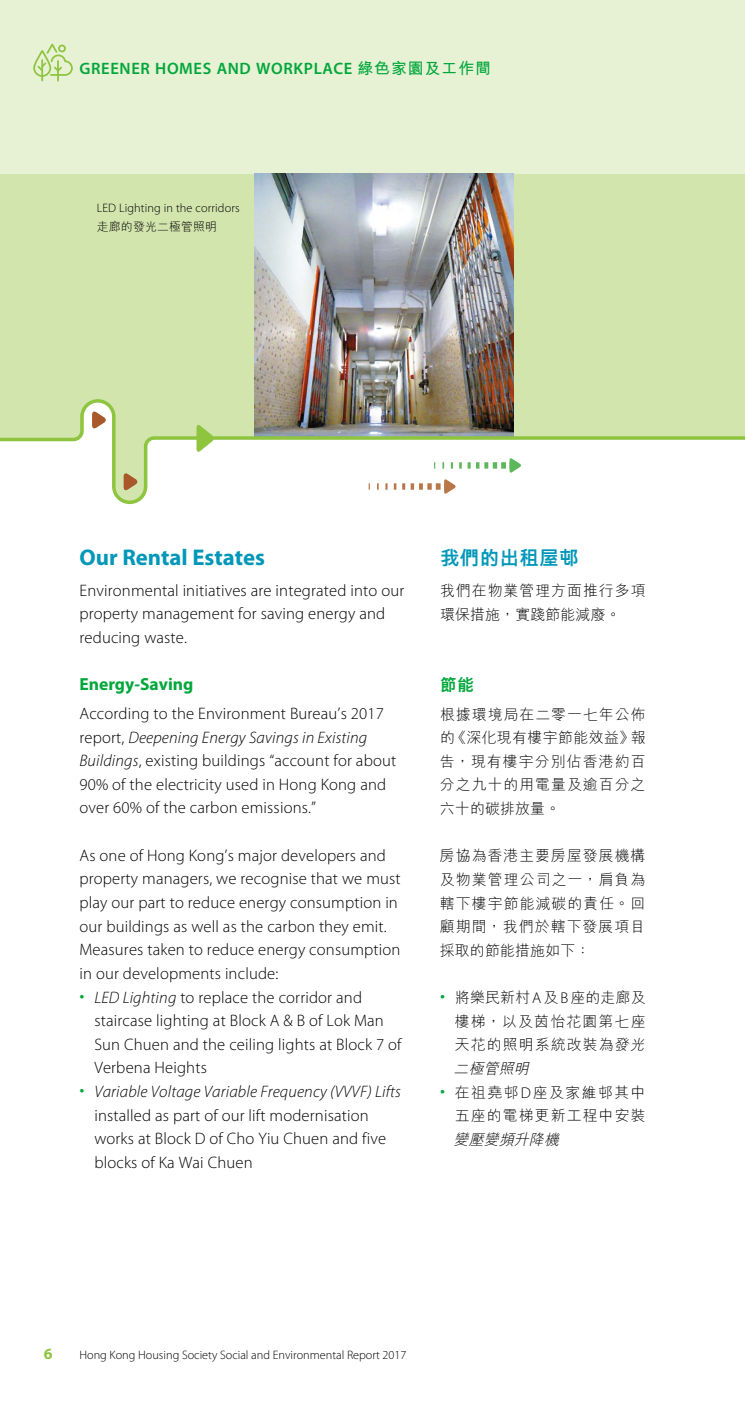
<style>
.page{position:relative;width:745px;height:1414px;background:#fff}
.page>*{position:absolute;margin:0;border:0;box-sizing:border-box;transform-origin:0 0}
.t1{font:700 22.75px "Myriad Pro";color:#0097b8}
.t2{font:800 19.25px "M Hei HK";letter-spacing:.03em;color:#0097b8}
.t3{font:700 17.5px "Myriad Pro";color:#00a73b}
.t4{font:300 16.62px/23.6px "Myriad Pro";letter-spacing:.01em;color:#000}
.t5{font:800 16.62px "M Hei HK";color:#00a73b}
.t6{font:600 16.45px "Myriad Pro";letter-spacing:.035em;color:#00a73b}
.t7{font:700 15.75px "Myriad Pro";color:#8ec43e}
.t8{font:300 14.88px/23.6px "M Hei HK";letter-spacing:.07em;color:#000}
.t9{font:italic 300 14.88px "M Hei HK";color:#000}
.t10{font:300 12.25px "Myriad Pro";color:#000}
.t11{font:300 11.9px "M Hei HK";letter-spacing:.01em;color:#000}
.s1{font-family:"M Hei HK";font-weight:700;font-size:15.75px}
.s2{font-style:italic}
.s3{font-size:20.12px;color:#00a73b}
.s4{font-family:"Myriad Pro";font-size:20.12px;color:#00a73b}
.s5{font-family:"Myriad Pro";font-size:15.58px}
</style>
<div class="page">
<div style="left:0;top:0;width:744px;height:174px;background:#e7f1d4"></div>
<div style="left:0;top:174px;width:744px;height:334px;background:#d1e5ad"></div>
<img style="left:254px;top:174px;width:259px;height:156px">
<img style="left:0;top:330px;width:744px;height:178px">
<div style="left:33px;top:50px;width:18px;height:27px;border:2px solid #8ec43e;border-radius:8px"></div>
<svg style="left:36px;top:43px;width:37px;height:39px"></svg>
<div style="left:58px;top:45px;width:8px;height:7px;border:2px solid #8ec43e;border-radius:50%"></div>
<p class="t6" style="left:80px;top:58px;width:412px">GREENER HOMES AND WORKPLACE <span class="s1">綠色家園及工作間</span></p>
<p class="t10" style="left:97px;top:201px;width:144px">LED Lighting in the corridors</p>
<p class="t11" style="left:97px;top:220px;width:122px">走廊的發光二極管照明</p>
<h1 class="t1" style="left:79px;top:542px;width:187px">Our Rental Estates</h1>
<p class="t4" style="left:79px;top:578px;width:326px">Environmental initiatives are integrated into our property management for saving energy and reducing waste.</p>
<p class="t3" style="left:79px;top:673px;width:115px">Energy-Saving</p>
<p class="t4" style="left:79px;top:701px;width:318px">According to the Environment Bureau’s 2017 report, <span class="s2">Deepening Energy Savings in Existing Buildings</span>, existing buildings “account for about 90% of the electricity used in Hong Kong and over 60% of the carbon emissions.”</p>
<p class="t4" style="left:79px;top:843px;width:322px">As one of Hong Kong’s major developers and property managers, we recognise that we must play our part to reduce energy consumption in our buildings as well as the carbon they emit.<br>Measures taken to reduce energy consumption in our developments include:</p>
<p class="t4" style="left:94px;top:985px;width:308px;text-indent:-15px"><span class="s3">•</span> <span class="s2">LED Lighting</span> to replace the corridor and staircase lighting at Block A &amp; B of Lok Man Sun Chuen and the ceiling lights at Block 7 of Verbena Heights</p>
<p class="t4" style="left:94px;top:1079px;width:308px;text-indent:-15px"><span class="s3">•</span> <span class="s2">Variable Voltage Variable Frequency (VVVF) Lifts </span>installed as part of our lift modernisation works at Block D of Cho Yiu Chuen and five blocks of Ka Wai Chuen</p>
<p class="t2" style="left:440px;top:549px;width:140px">我們的出租屋邨</p>
<p class="t8" style="left:439px;top:579px;width:207px">我們在物業管理方面推行多項環保措施，實踐節能減廢。</p>
<p class="t5" style="left:440px;top:676px;width:35px">節能</p>
<p class="t8" style="left:439px;top:702px;width:207px;text-align:justify">根據環境局在二零一七年公佈的《深化現有樓宇節能效益》報告，現有樓宇分別佔香港約百分之九十的用電量及逾百分之六十的碳排放量。</p>
<p class="t8" style="left:439px;top:844px;width:207px;text-align:justify">房協為香港主要房屋發展機構及物業管理公司之一，肩負為轄下樓宇節能減碳的責任。回顧期間，我們於轄下發展項目採取的節能措施如下：</p>
<p class="t8" style="left:453px;top:986px;width:195px;text-indent:-14px"><span class="s4">•</span> 將樂民新村<span class="s5">A</span>及<span class="s5">B</span>座的走廊及樓梯，以及茵怡花園第七座天花的照明系統改裝為<span class="s2">發光二極管照明</span></p>
<p class="t8" style="left:440px;top:1080px;width:207px;text-align:right"><span class="s4">•</span> 在祖堯邨<span class="s5">D</span>座及家維邨其中五座的電梯更新工程中安裝</p>
<p class="t9" style="left:453px;top:1132px;width:110px">變壓變頻升降機</p>
<p class="t7" style="left:44px;top:1343px;width:10px">6</p>
<p class="t10" style="left:79px;top:1348px;width:328px">Hong Kong Housing Society Social and Environmental Report 2017</p>
</div>
